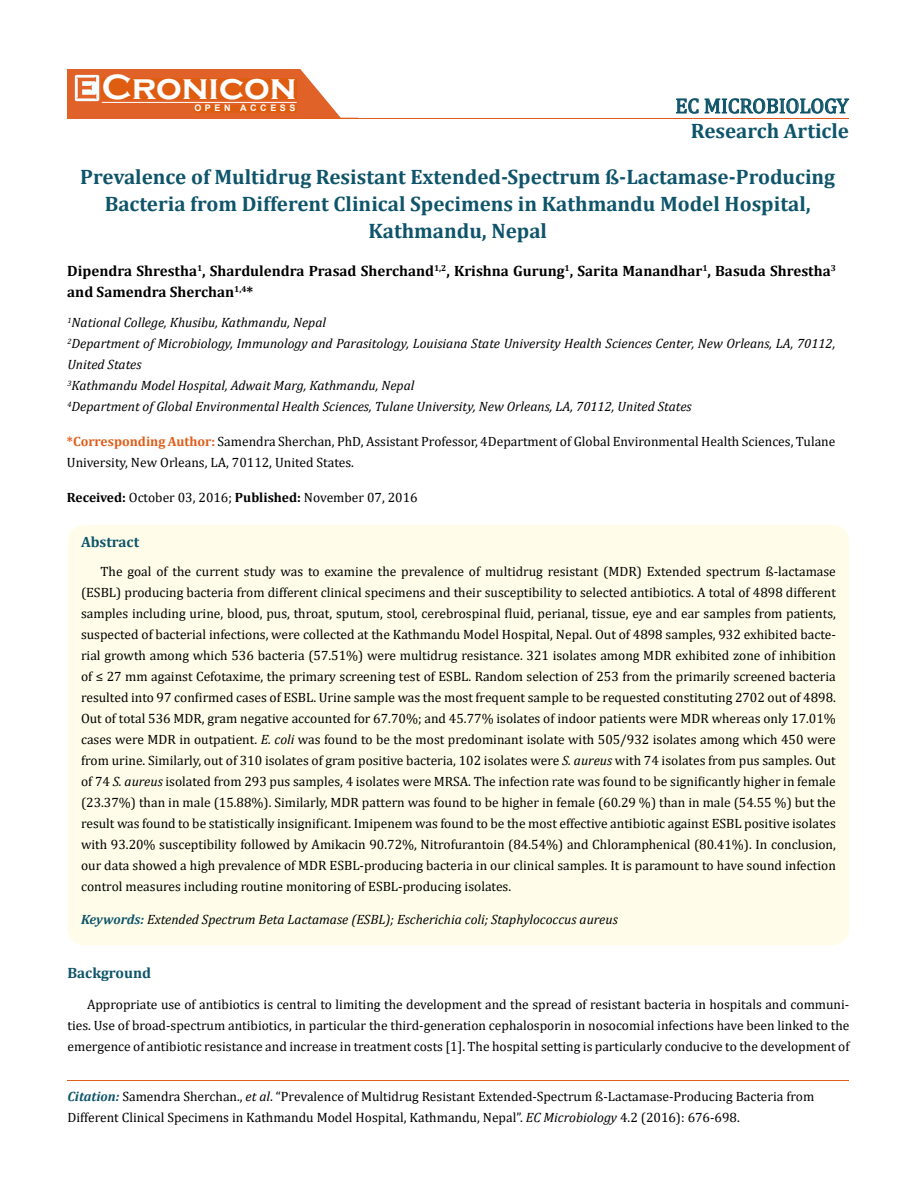
<style>
.page{position:relative;width:917px;height:1190px;background:#fff}
.page>*{position:absolute;margin:0;border:0;box-sizing:border-box;transform-origin:0 0}
.t1{font:700 36px "Copperplate Gothic";color:#fff}
.t2{font:700 21px/27px "Cambria";color:#0e546a;text-align:center}
.t3{font:21px "Cambria";color:#0e546a}
.t4{font:700 15px/21px "Cambria";color:#000}
.t5{font:700 15px "Cambria";color:#0e546a}
.t6{font:13.5px/21px "Cambria";color:#000}
.t7{font:italic 13.5px/21px "Cambria";color:#000}
.t8{font:700 9px "Arial";letter-spacing:.4em;color:#fff}
.s1{font-weight:700;color:#e05d1a}
.s2{font-weight:700}
.s3{font-style:italic}
.s4{font-weight:700;color:#0e546a}
.s5{font-weight:700;font-style:italic;color:#0e546a}
</style>
<div class="page">
<div style="left:67px;top:70px;width:290px;height:49px;background:#e06228"></div>
<svg style="left:300px;top:69px;width:58px;height:49px"></svg>
<img style="left:75px;top:75px;width:24px;height:26px">
<div style="left:102px;top:79px;width:195px;height:21px;background:#df5d11"></div>
<div style="left:194px;top:105px;width:103px;height:7px;background:#df5d11"></div>
<svg style="left:676px;top:98px;width:173px;height:16px"></svg>
<hr style="left:102px;top:102px;width:194px;height:1px;background:#fff">
<hr style="left:279px;top:118px;width:569px;height:1px;background:#e05d1a">
<hr style="left:67px;top:1080px;width:782px;height:1px;background:#e05d1a">
<div style="left:67px;top:525px;width:782px;height:420px;background:#fffde9;border-radius:18px"></div>
<h1 class="t1" style="left:102px;top:68px;width:196px">Cronicon</h1>
<p class="t8" style="left:194px;top:102px;width:103px">OPEN ACCESS</p>
<h2 class="t3" style="left:675px;top:93px;width:175px">EC MICROBIOLOGY</h2>
<h2 class="t2" style="left:690px;top:116px;width:160px">Research Article</h2>
<h2 class="t2" style="left:80px;top:163px;width:756px">Prevalence of Multidrug Resistant Extended-Spectrum ß-Lactamase-Producing<br>Bacteria from Different Clinical Specimens in Kathmandu Model Hospital,<br>Kathmandu, Nepal</h2>
<p class="t4" style="left:67px;top:259px;width:770px">Dipendra Shrestha<sup>1</sup>, Shardulendra Prasad Sherchand<sup>1,2</sup>, Krishna Gurung<sup>1</sup>, Sarita Manandhar<sup>1</sup>, Basuda Shrestha<sup>3 </sup>and Samendra Sherchan<sup>1,4</sup>*</p>
<p class="t7" style="left:67px;top:311px;width:769px"><sup>1</sup>National College, Khusibu, Kathmandu, Nepal<br><sup>2</sup>Department of Microbiology, Immunology and Parasitology, Louisiana State University Health Sciences Center, New Orleans, LA, 70112, United States<br><sup>3</sup>Kathmandu Model Hospital, Adwait Marg, Kathmandu, Nepal<br><sup>4</sup>Department of Global Environmental Health Sciences, Tulane University, New Orleans, LA, 70112, United States</p>
<p class="t6" style="left:67px;top:430px;width:770px"><span class="s1">*Corresponding Author:</span> Samendra Sherchan, PhD, Assistant Professor, 4Department of Global Environmental Health Sciences, Tulane<br>University, New Orleans, LA, 70112, United States.</p>
<p class="t6" style="left:67px;top:486px;width:352px"><span class="s2">Received:</span> October 03, 2016; <span class="s2">Published:</span> November 07, 2016</p>
<p class="t5" style="left:81px;top:531px;width:60px">Abstract</p>
<p class="t6" style="left:81px;top:561px;width:756px;text-align:justify;text-indent:19px">The goal of the current study was to examine the prevalence of multidrug resistant (MDR) Extended spectrum ß-lactamase (ESBL) producing bacteria from different clinical specimens and their susceptibility to selected antibiotics. A total of 4898 different samples including urine, blood, pus, throat, sputum, stool, cerebrospinal fluid, perianal, tissue, eye and ear samples from patients, suspected of bacterial infections, were collected at the Kathmandu Model Hospital, Nepal. Out of 4898 samples, 932 exhibited bacte&shy;rial growth among which 536 bacteria (57.51%) were multidrug resistance. 321 isolates among MDR exhibited zone of inhibition of ≤ 27 mm against Cefotaxime, the primary screening test of ESBL. Random selection of 253 from the primarily screened bacteria resulted into 97 confirmed cases of ESBL. Urine sample was the most frequent sample to be requested constituting 2702 out of 4898.<br>Out of total 536 MDR, gram negative accounted for 67.70%; and 45.77% isolates of indoor patients were MDR whereas only 17.01% cases were MDR in outpatient. <span class="s3">E. coli</span> was found to be the most predominant isolate with 505/932 isolates among which 450 were from urine. Similarly, out of 310 isolates of gram positive bacteria, 102 isolates were <span class="s3">S. aureus</span> with 74 isolates from pus samples. Out of 74 <span class="s3">S. aureus</span> isolated from 293 pus samples, 4 isolates were MRSA. The infection rate was found to be significantly higher in female (23.37%) than in male (15.88%). Similarly, MDR pattern was found to be higher in female (60.29 %) than in male (54.55 %) but the result was found to be statistically insignificant. Imipenem was found to be the most effective antibiotic against ESBL positive isolates with 93.20% susceptibility followed by Amikacin 90.72%, Nitrofurantoin (84.54%) and Chloramphenical (80.41%). In conclusion, our data showed a high prevalence of MDR ESBL-producing bacteria in our clinical samples. It is paramount to have sound infection control measures including routine monitoring of ESBL-producing isolates.</p>
<p class="t7" style="left:81px;top:908px;width:538px"><span class="s4">Keywords:</span> Extended Spectrum Beta Lactamase (ESBL); Escherichia coli; Staphylococcus aureus</p>
<p class="t5" style="left:67px;top:962px;width:85px">Background</p>
<p class="t6" style="left:67px;top:993px;width:783px;text-align:justify;text-indent:19px">Appropriate use of antibiotics is central to limiting the development and the spread of resistant bacteria in hospitals and communi&shy;ties. Use of broad-spectrum antibiotics, in particular the third-generation cephalosporin in nosocomial infections have been linked to the emergence of antibiotic resistance and increase in treatment costs [1]. The hospital setting is particularly conducive to the development of</p>
<p class="t6" style="left:67px;top:1085px;width:748px"><span class="s5">Citation:</span> Samendra Sherchan., <span class="s3">et al</span>. “Prevalence of Multidrug Resistant Extended-Spectrum ß-Lactamase-Producing Bacteria from<br>Different Clinical Specimens in Kathmandu Model Hospital, Kathmandu, Nepal”. <span class="s3">EC Microbiology</span> 4.2 (2016): 676-698.</p>
</div>
